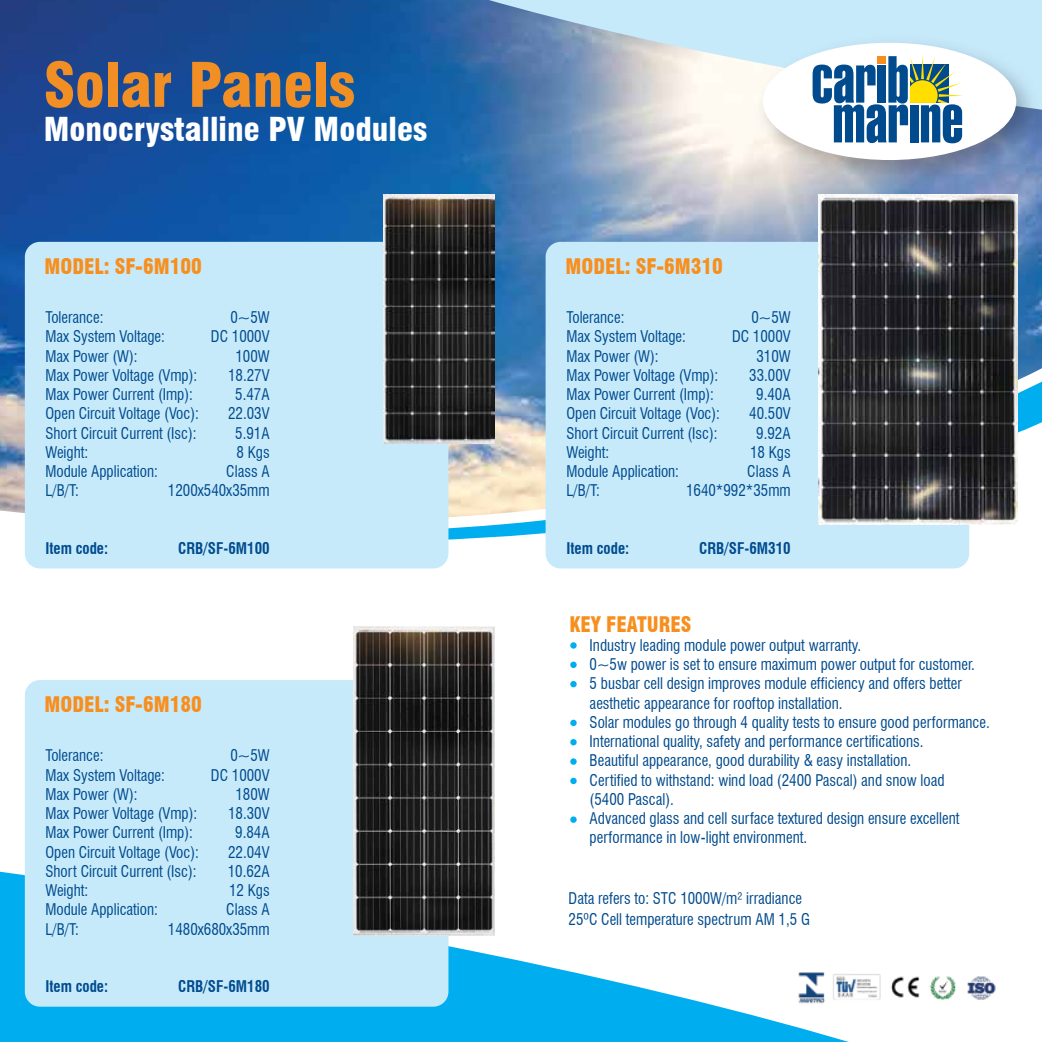
<style>
.page{position:relative;width:1042px;height:1042px;background:#fff}
.page>*{position:absolute;margin:0;border:0;box-sizing:border-box;transform-origin:0 0}
.t1{font:900 condensed 59.85px "Swiss 721 BT";color:#f18f24}
.t2{font:900 condensed 32.2px "Swiss 721 BT";color:#fff}
.t3{font:900 condensed 21px "Swiss 721 BT";color:#f78f1e;scale:.95 1}
.t4{font:condensed 15.75px/19.2px "Swiss 721 BT";color:#004b8e;scale:.95 1}
.t5{font:700 condensed 15.75px "Swiss 721 BT";color:#004b8e;scale:.95 1}
</style>
<div class="page">
<img style="left:0;top:0;width:1042px;height:535px">
<svg style="left:416px;top:0;width:626px;height:123px;background:#94b4d0"></svg>
<svg style="left:0;top:854px;width:849px;height:188px"></svg>
<img style="left:746px;top:26px;width:296px;height:167px">
<div style="left:763px;top:43px;width:253px;height:117px;background:#fff;border-radius:50%"></div>
<svg style="left:812px;top:55px;width:151px;height:88px"></svg>
<div style="left:25px;top:242px;width:423px;height:326px;background:#c7eafb;border-radius:15px"></div>
<img style="left:384px;top:194px;width:110px;height:250px">
<img style="left:795px;top:970px;width:201px;height:34px">
<div style="left:25px;top:680px;width:423px;height:326px;background:#c7eafb;border-radius:15px"></div>
<div style="left:545px;top:242px;width:424px;height:326px;background:#c7eafb;border-radius:15px"></div>
<img style="left:354px;top:626px;width:140px;height:309px">
<svg style="left:570px;top:642px;width:7px;height:7px"></svg>
<div style="left:570px;top:661px;width:7px;height:7px;background:#00aeef;border-radius:50%"></div>
<div style="left:570px;top:681px;width:7px;height:6px;background:#00aeef;border-radius:50%"></div>
<div style="left:570px;top:720px;width:7px;height:6px;background:#00aeef;border-radius:50%"></div>
<div style="left:570px;top:739px;width:7px;height:6px;background:#00aeef;border-radius:50%"></div>
<svg style="left:570px;top:758px;width:7px;height:7px"></svg>
<div style="left:570px;top:778px;width:7px;height:6px;background:#00aeef;border-radius:50%"></div>
<svg style="left:570px;top:816px;width:7px;height:7px"></svg>
<img style="left:818px;top:194px;width:199px;height:330px">
<h1 class="t1" style="left:44px;top:49px;width:313px">Solar Panels</h1>
<h2 class="t2" style="left:44px;top:110px;width:385px">Monocrystalline PV Modules</h2>
<h3 class="t3" style="left:45px;top:254px;width:167px">MODEL: SF-6M100</h3>
<p class="t4" style="left:168px;top:308px;width:109px;text-align:right">0~5W<br>DC 1000V<br>100W<br>18.27V<br>5.47A<br>22.03V<br>5.91A<br>8 Kgs<br>Class A<br>1200x540x35mm</p>
<p class="t4" style="left:45px;top:308px;width:163px">Tolerance:<br>Max System Voltage:<br>Max Power (W):<br>Max Power Voltage (Vmp):<br>Max Power Current (Imp):<br>Open Circuit Voltage (Voc):<br>Short Circuit Current (Isc):<br>Weight:<br>Module Application:<br>L/B/T:</p>
<p class="t5" style="left:45px;top:539px;width:68px">Item code:</p>
<p class="t5" style="left:178px;top:539px;width:98px">CRB/SF-6M100</p>
<h3 class="t3" style="left:45px;top:692px;width:167px">MODEL: SF-6M180</h3>
<p class="t4" style="left:168px;top:746px;width:109px;text-align:right">0~5W<br>DC 1000V<br>180W<br>18.30V<br>9.84A<br>22.04V<br>10.62A<br>12 Kgs<br>Class A<br>1480x680x35mm</p>
<p class="t4" style="left:45px;top:746px;width:163px">Tolerance:<br>Max System Voltage:<br>Max Power (W):<br>Max Power Voltage (Vmp):<br>Max Power Current (Imp):<br>Open Circuit Voltage (Voc):<br>Short Circuit Current (Isc):<br>Weight:<br>Module Application:<br>L/B/T:</p>
<p class="t5" style="left:45px;top:977px;width:68px">Item code:</p>
<p class="t5" style="left:178px;top:977px;width:98px">CRB/SF-6M180</p>
<h3 class="t3" style="left:565px;top:254px;width:167px">MODEL: SF-6M310</h3>
<p class="t4" style="left:686px;top:308px;width:112px;text-align:right">0~5W<br>DC 1000V<br>310W<br>33.00V<br>9.40A<br>40.50V<br>9.92A<br>18 Kgs<br>Class A<br>1640*992*35mm</p>
<p class="t4" style="left:566px;top:308px;width:163px">Tolerance:<br>Max System Voltage:<br>Max Power (W):<br>Max Power Voltage (Vmp):<br>Max Power Current (Imp):<br>Open Circuit Voltage (Voc):<br>Short Circuit Current (Isc):<br>Weight:<br>Module Application:<br>L/B/T:</p>
<p class="t5" style="left:566px;top:539px;width:68px">Item code:</p>
<p class="t5" style="left:699px;top:539px;width:98px">CRB/SF-6M310</p>
<h3 class="t3" style="left:569px;top:611px;width:130px">KEY FEATURES</h3>
<p class="t4" style="left:590px;top:635px;width:423px">Industry leading module power output warranty.<br>0~5w power is set to ensure maximum power output for customer.<br>5 busbar cell design improves module efficiency and offers better aesthetic appearance for rooftop installation.<br>Solar modules go through 4 quality tests to ensure good performance.<br>International quality, safety and performance certifications.<br>Beautiful appearance, good durability &amp; easy installation.<br>Certified to withstand: wind load (2400 Pascal) and snow load<br>(5400 Pascal).<br>Advanced glass and cell surface textured design ensure excellent performance in low-light environment.</p>
<p class="t4" style="left:569px;top:887px;width:255px;line-height:21px">Data refers to: STC 1000W/m² irradiance<br>25ºC Cell temperature spectrum AM 1,5 G</p>
</div>
